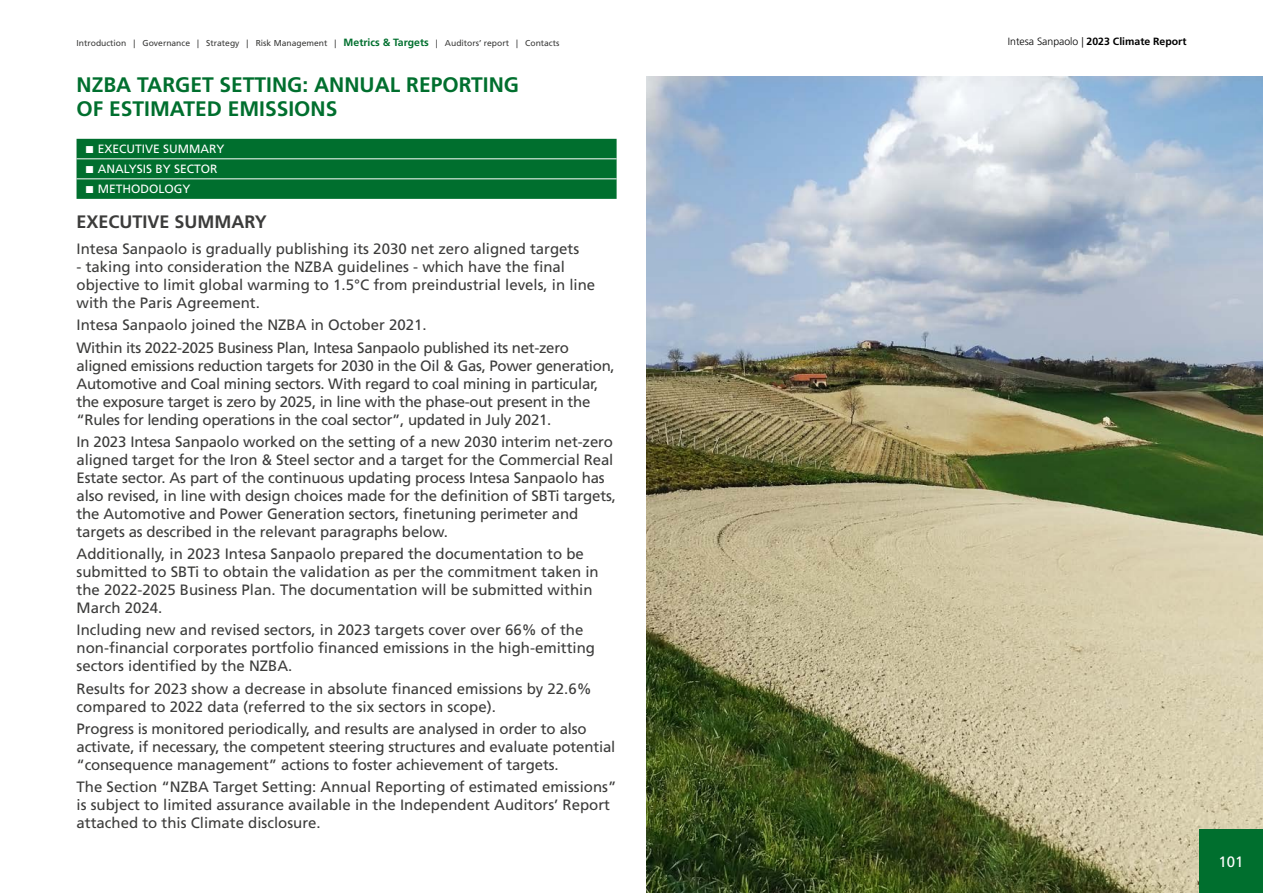
<style>
.page{position:relative;width:1263px;height:893px;background:#fff}
.page>*{position:absolute;margin:0;border:0;box-sizing:border-box;transform-origin:0 0}
.t1{font:700 21px/24px "Frutiger LT Std";color:#006f2e}
.t2{font:700 18px "Frutiger LT Std";color:#3c3c3b}
.t3{font:15px/18px "Frutiger LT Std";letter-spacing:-.01em;color:#3c3c3b}
.t4{font:15px "Frutiger LT Std";color:#fff}
.t5{font:12px "Frutiger LT Std";color:#fff}
.t6{font:700 10.5px "Frutiger LT Std";color:#000}
.t7{font:8.55px "Frutiger LT Std";color:#3c3c3b}
.s1{font-weight:700;font-size:10.5px;color:#006f2e}
.s2{font-weight:300}
.s3{font-family:"Arial";font-size:15px}
</style>
<div class="page">
<div style="left:77px;top:139px;width:540px;height:60px;background:#006f2e"></div>
<hr style="left:77px;top:159px;width:540px;height:1px;background:#fff">
<hr style="left:77px;top:179px;width:540px;height:1px;background:#fff">
<img style="left:646px;top:77px;width:617px;height:816px">
<div style="left:1199px;top:829px;width:64px;height:64px;background:#006f2e"></div>
<p class="t7" style="left:77px;top:38px;width:484px">Introduction | Governance | Strategy | Risk Management | <span class="s1">Metrics &amp; Targets</span> | Auditors’ report | Contacts</p>
<p class="t6" style="left:1008px;top:35px;width:180px"><span class="s2">Intesa Sanpaolo |</span> 2023 Climate Report</p>
<h1 class="t1" style="left:77px;top:73px;width:444px">NZBA TARGET SETTING: ANNUAL REPORTING<br>OF ESTIMATED EMISSIONS</h1>
<p class="t5" style="left:85px;top:142px;width:141px"><span class="s3">■</span> EXECUTIVE SUMMARY</p>
<p class="t5" style="left:85px;top:162px;width:134px"><span class="s3">■</span> ANALYSIS BY SECTOR</p>
<p class="t5" style="left:85px;top:182px;width:107px"><span class="s3">■</span> METHODOLOGY</p>
<p class="t2" style="left:77px;top:211px;width:192px">EXECUTIVE SUMMARY</p>
<p class="t3" style="left:77px;top:240px;width:504px">Intesa Sanpaolo is gradually publishing its 2030 net zero aligned targets</p>
<p class="t3" style="left:77px;top:258px;width:520px">- taking into consideration the NZBA guidelines - which have the final objective to limit global warming to 1.5°C from preindustrial levels, in line with the Paris Agreement.</p>
<p class="t3" style="left:77px;top:314px;width:494px;line-height:22.2px">Intesa Sanpaolo joined the NZBA in October 2021.<br>Within its 2022-2025 Business Plan, Intesa Sanpaolo published its net-zero</p>
<p class="t3" style="left:77px;top:357px;width:540px">aligned emissions reduction targets for 2030 in the Oil &amp; Gas, Power generation, Automotive and Coal mining sectors. With regard to coal mining in particular, the exposure target is zero by 2025, in line with the phase-out present in the “Rules for lending operations in the coal sector”, updated in July 2021.</p>
<p class="t3" style="left:77px;top:433px;width:541px">In 2023 Intesa Sanpaolo worked on the setting of a new 2030 interim net-zero aligned target for the Iron &amp; Steel sector and a target for the Commercial Real Estate sector. As part of the continuous updating process Intesa Sanpaolo has also revised, in line with design choices made for the definition of SBTi targets, the Automotive and Power Generation sectors, finetuning perimeter and targets as described in the relevant paragraphs below.</p>
<p class="t3" style="left:77px;top:545px;width:524px">Additionally, in 2023 Intesa Sanpaolo prepared the documentation to be submitted to SBTi to obtain the validation as per the commitment taken in the 2022-2025 Business Plan. The documentation will be submitted within March 2024.</p>
<p class="t3" style="left:77px;top:621px;width:520px">Including new and revised sectors, in 2023 targets cover over 66% of the non-financial corporates portfolio financed emissions in the high-emitting sectors identified by the NZBA.</p>
<p class="t3" style="left:77px;top:680px;width:517px">Results for 2023 show a decrease in absolute financed emissions by 22.6% compared to 2022 data (referred to the six sectors in scope).</p>
<p class="t3" style="left:77px;top:720px;width:540px">Progress is monitored periodically, and results are analysed in order to also activate, if necessary, the competent steering structures and evaluate potential “consequence management” actions to foster achievement of targets.</p>
<p class="t3" style="left:77px;top:778px;width:541px">The Section “NZBA Target Setting: Annual Reporting of estimated emissions” is subject to limited assurance available in the Independent Auditors’ Report attached to this Climate disclosure.</p>
<p class="t4" style="left:1218px;top:853px;width:27px">101</p>
</div>
